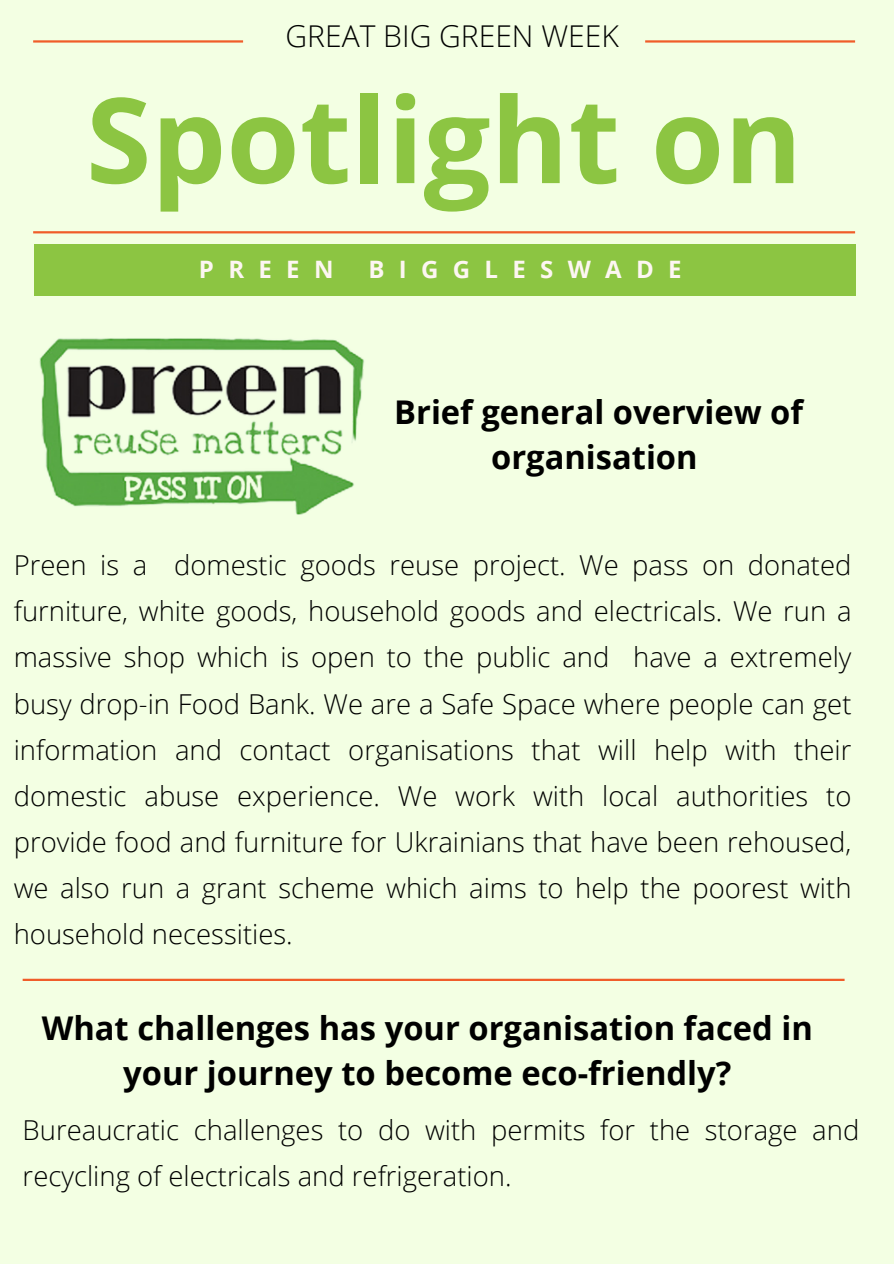
<style>
.page{position:relative;width:894px;height:1264px;background:#fff}
.page>*{position:absolute;margin:0;border:0;box-sizing:border-box;transform-origin:0 0}
.t1{font:700 118.5px "Open Sans";color:#8cc542}
.t2{font:700 32.7px/45px "Open Sans";color:#000;text-align:center}
.t3{font:300 30px "Open Sans";color:#000}
.t4{font:300 27.45px/46.2px "Open Sans";color:#000;text-align:justify}
.t5{font:700 24px "Open Sans";letter-spacing:.595em;color:#fdf6f2}
</style>
<div class="page">
<div style="left:0;top:0;width:893px;height:1263px;background:#f3ffe3"></div>
<hr style="left:33px;top:231px;width:821px;height:2px;background:#f05d2a">
<hr style="left:33px;top:40px;width:210px;height:3px;background:#f05d2a">
<hr style="left:645px;top:40px;width:209px;height:3px;background:#f05d2a">
<div style="left:34px;top:244px;width:821px;height:51px;background:#8cc542"></div>
<hr style="left:23px;top:978px;width:821px;height:3px;background:#f05d2a">
<img style="left:39px;top:338px;width:325px;height:177px">
<h2 class="t3" style="left:285px;top:15px;width:335px">GREAT BIG GREEN WEEK</h2>
<h1 class="t1" style="left:86px;top:56px;width:717px">Spotlight on</h1>
<p class="t5" style="left:199px;top:253px;width:136px">PREEN</p>
<p class="t5" style="left:368px;top:253px;width:315px">BIGGLESWADE</p>
<h4 class="t2" style="left:394px;top:388px;width:410px">Brief general overview of organisation</h4>
<h3 class="t4" style="left:14px;top:541px;width:839px">Preen is a domestic goods reuse project. We pass on donated furniture, white goods, household goods and electricals. We run a massive shop which is open to the public and have a extremely busy drop-in Food Bank. We are a Safe Space where people can get information and contact organisations that will help with their domestic abuse experience. We work with local authorities to provide food and furniture for Ukrainians that have been rehoused, we also run a grant scheme which aims to help the poorest with household necessities.</h3>
<h4 class="t2" style="left:42px;top:1004px;width:772px">What challenges has your organisation faced in your journey to become eco-friendly?</h4>
<h3 class="t4" style="left:23px;top:1106px;width:838px">Bureaucratic challenges to do with permits for the storage and recycling of electricals and refrigeration.</h3>
</div>
